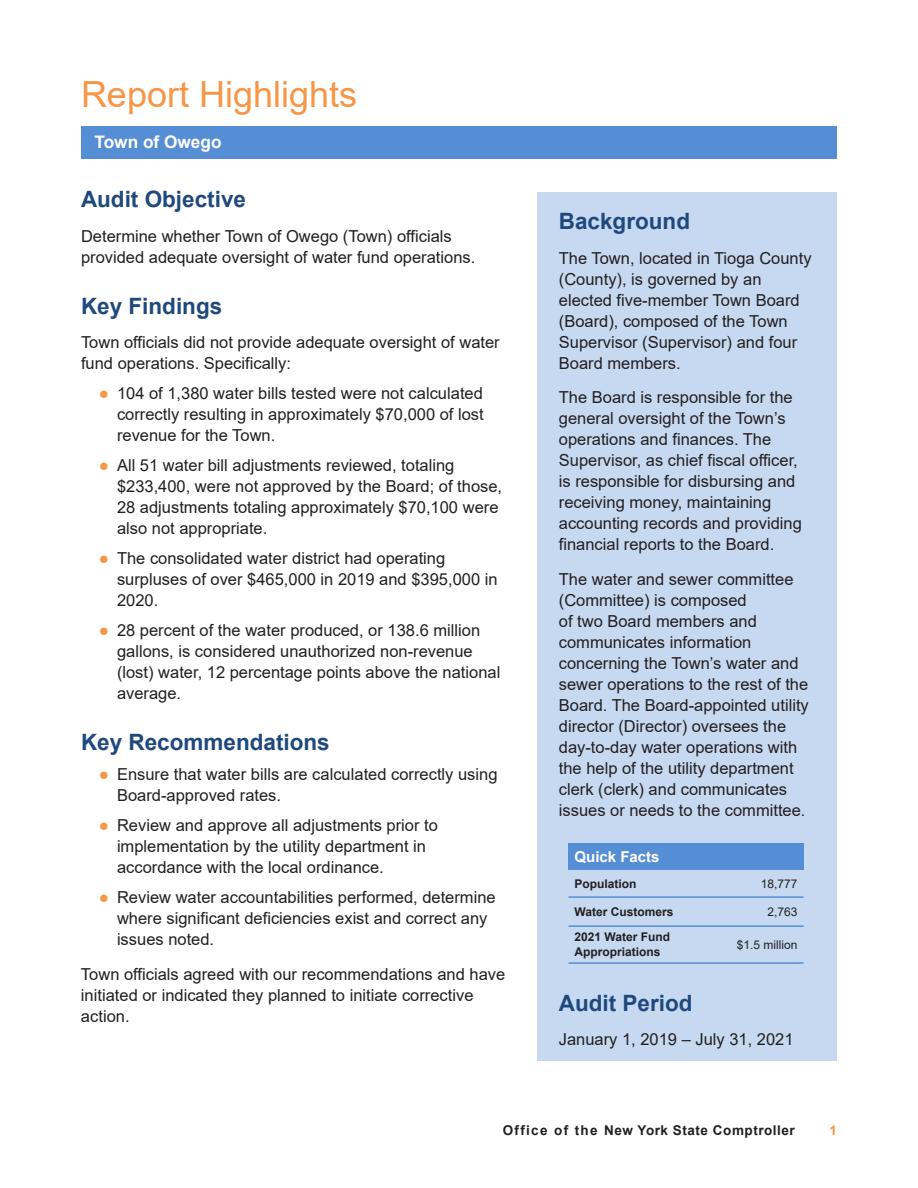
<style>
.page{position:relative;width:918px;height:1188px;background:#fff}
.page>*{position:absolute;margin:0;border:0;box-sizing:border-box;transform-origin:0 0}
.Section_Heads{font:36px "Arial";color:#f79646}
._2_Subheads{font:700 22.5px "Arial";color:#1f497d}
.t1{font:700 17.25px "Arial";color:#fff}
.Body_Text{font:16.5px/21px "Arial";color:#231f20}
.Footnotes{font:700 15px "Arial";color:#fff}
.t2{font:700 13.5px "Arial";letter-spacing:.04em;color:#231f20}
.t3{font:700 13.5px "Arial";color:#f79646}
.Footnotes-2{font:700 12px/15px "Arial";color:#231f20}
.Footnotes-3{font:12px "Arial";color:#231f20}
.s1{color:#f79646}
</style>
<div class="page">
<hr style="left:81px;top:126px;width:756px;height:3px;background:#558ed5">
<div style="left:538px;top:192px;width:299px;height:869px;background:#c6d9f1"></div>
<div style="left:81px;top:128px;width:756px;height:31px;background:#558ed5"></div>
<div style="left:568px;top:843px;width:236px;height:27px;background:#558ed5"></div>
<hr style="left:568px;top:896px;width:149px;height:2px;background:#558ed5">
<hr style="left:717px;top:896px;width:87px;height:2px;background:#558ed5">
<hr style="left:568px;top:925px;width:149px;height:2px;background:#558ed5">
<hr style="left:717px;top:925px;width:87px;height:2px;background:#558ed5">
<hr style="left:568px;top:962px;width:149px;height:2px;background:#558ed5">
<hr style="left:717px;top:962px;width:87px;height:2px;background:#558ed5">
<p class="Section_Heads" style="left:81px;top:70px;width:278px">Report Highlights</p>
<p class="t1" style="left:94px;top:129px;width:129px">Town of Owego</p>
<p class="_2_Subheads" style="left:81px;top:184px;width:167px">Audit Objective</p>
<p class="Body_Text" style="left:81px;top:226px;width:396px">Determine whether Town of Owego (Town) officials provided adequate oversight of water fund operations.</p>
<p class="_2_Subheads" style="left:81px;top:290px;width:143px">Key Findings</p>
<p class="Body_Text" style="left:81px;top:332px;width:420px">Town officials did not provide adequate oversight of water fund operations. Specifically:</p>
<p class="Body_Text" style="left:117px;top:383px;width:368px;text-align:justify;text-indent:-18px"><span class="s1">●</span> 104 of 1,380 water bills tested were not calculated correctly resulting in approximately $70,000 of lost revenue for the Town.</p>
<p class="Body_Text" style="left:117px;top:455px;width:387px;text-indent:-18px"><span class="s1">●</span> All 51 water bill adjustments reviewed, totaling $233,400, were not approved by the Board; of those, 28 adjustments totaling approximately $70,100 were also not appropriate.</p>
<p class="Body_Text" style="left:117px;top:548px;width:382px;text-indent:-18px"><span class="s1">●</span> The consolidated water district had operating surpluses of over $465,000 in 2019 and $395,000 in<br>2020.</p>
<p class="Body_Text" style="left:117px;top:620px;width:385px;text-indent:-18px"><span class="s1">●</span> 28 percent of the water produced, or 138.6 million gallons, is considered unauthorized non-revenue (lost) water, 12 percentage points above the national average.</p>
<p class="_2_Subheads" style="left:81px;top:727px;width:250px">Key Recommendations</p>
<p class="Body_Text" style="left:117px;top:764px;width:382px;text-indent:-18px"><span class="s1">●</span> Ensure that water bills are calculated correctly using<br>Board-approved rates.</p>
<p class="Body_Text" style="left:117px;top:815px;width:322px;text-indent:-18px"><span class="s1">●</span> Review and approve all adjustments prior to implementation by the utility department in accordance with the local ordinance.</p>
<p class="Body_Text" style="left:117px;top:887px;width:380px;text-indent:-18px"><span class="s1">●</span> Review water accountabilities performed, determine where significant deficiencies exist and correct any issues noted.</p>
<p class="Body_Text" style="left:81px;top:964px;width:426px">Town officials agreed with our recommendations and have initiated or indicated they planned to initiate corrective action.</p>
<p class="_2_Subheads" style="left:559px;top:206px;width:133px">Background</p>
<p class="Body_Text" style="left:559px;top:247px;width:254px">The Town, located in Tioga County (County), is governed by an elected five-member Town Board (Board), composed of the Town<br>Supervisor (Supervisor) and four<br>Board members.</p>
<p class="Body_Text" style="left:559px;top:387px;width:245px">The Board is responsible for the general oversight of the Town’s operations and finances. The<br>Supervisor, as chief fiscal officer, is responsible for disbursing and receiving money, maintaining accounting records and providing financial reports to the Board.</p>
<p class="Body_Text" style="left:559px;top:569px;width:252px">The water and sewer committee (Committee) is composed<br>of two Board members and communicates information concerning the Town’s water and sewer operations to the rest of the<br>Board. The Board-appointed utility director (Director) oversees the day-to-day water operations with the help of the utility department clerk (clerk) and communicates issues or needs to the committee.</p>
<p class="Footnotes" style="left:574px;top:846px;width:87px">Quick Facts</p>
<p class="Footnotes-2" style="left:574px;top:876px;width:64px">Population</p>
<p class="Footnotes-3" style="left:761px;top:876px;width:38px">18,777</p>
<p class="Footnotes-2" style="left:574px;top:904px;width:100px">Water Customers</p>
<p class="Footnotes-3" style="left:768px;top:904px;width:32px">2,763</p>
<p class="Footnotes-2" style="left:574px;top:930px;width:97px">2021 Water Fund<br>Appropriations</p>
<p class="Footnotes-3" style="left:737px;top:936px;width:62px">$1.5 million</p>
<p class="_2_Subheads" style="left:559px;top:987px;width:135px">Audit Period</p>
<p class="Body_Text" style="left:559px;top:1029px;width:236px">January 1, 2019 – July 31, 2021</p>
<p class="t2" style="left:503px;top:1121px;width:294px">Office of the New York State Comptroller</p>
<p class="t3" style="left:829px;top:1121px;width:9px">1</p>
</div>
